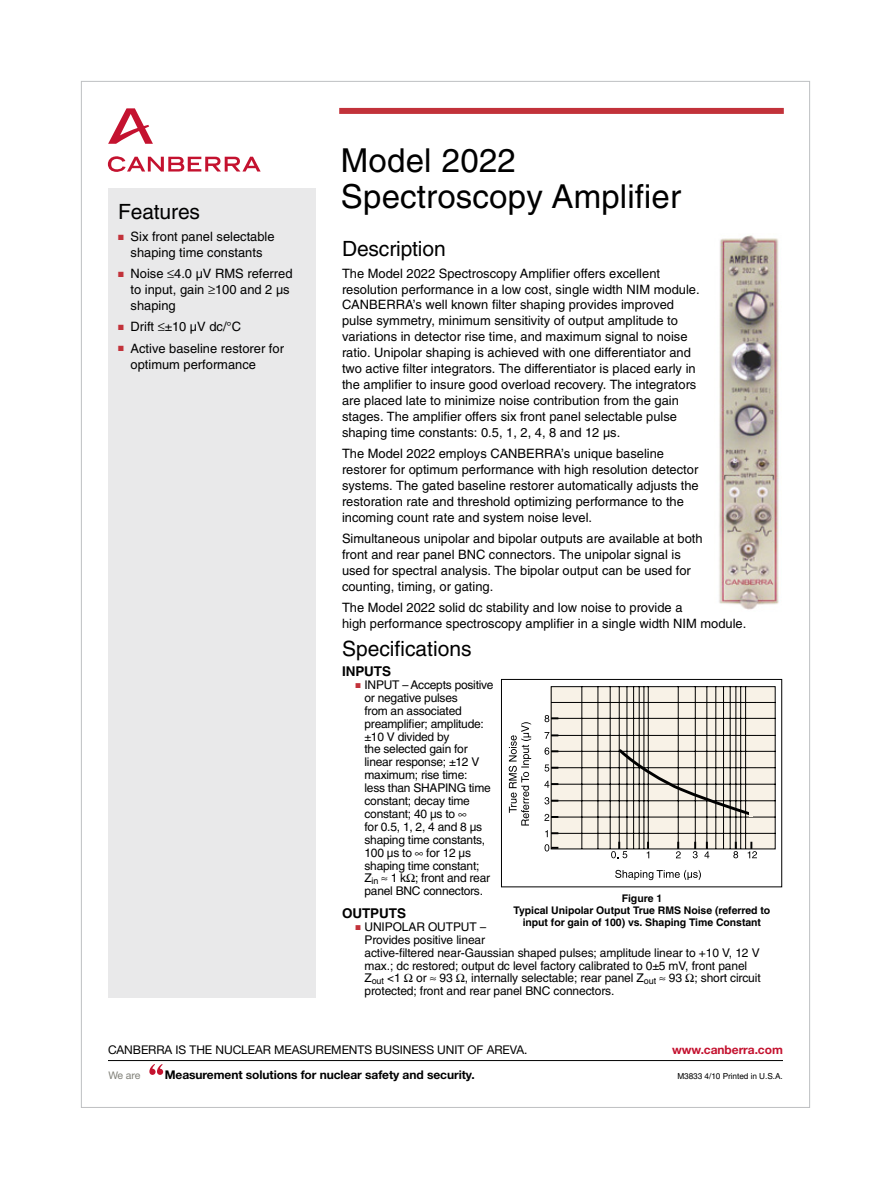
<style>
.page{position:relative;width:891px;height:1188px;background:#fff}
.page>*{position:absolute;margin:0;border:0;box-sizing:border-box;transform-origin:0 0}
.t1{font:33px/35.4px "Helvetica";letter-spacing:.005em;color:#000}
.t2{font:21px "Helvetica";letter-spacing:-.005em;color:#000}
.t3{font:700 13.5px "Helvetica";letter-spacing:-.005em;color:#000}
.t4{font:12.9px/15.9px "Helvetica";color:#000}
.t5{font:12px/12.9px "Helvetica";letter-spacing:-.02em;color:#000}
.t6{font:12px "Helvetica Neue";letter-spacing:-.005em;color:#000}
.t7{font:700 12px "Helvetica Neue";letter-spacing:-.005em;color:#000}
.t8{font:700 12px "Helvetica Neue";letter-spacing:-.005em;color:#c4122f}
.t9{font:700 10.5px/12px "Helvetica";letter-spacing:-.005em;color:#000;text-align:center}
.t10{font:10.5px "Helvetica Neue";color:#818179}
.t11{font:8.25px "Helvetica";letter-spacing:-.005em;color:#000}
.s1{color:#c2323a}
</style>
<div class="page">
<div style="left:108px;top:188px;width:208px;height:810px;background:#e9e9ea"></div>
<div style="left:339px;top:108px;width:445px;height:6px;background:#c2323a"></div>
<img style="left:719px;top:235px;width:60px;height:375px">
<svg style="left:615px;top:870px;width:86px;height:10px"></svg>
<svg style="left:509px;top:722px;width:22px;height:104px"></svg>
<svg style="left:544px;top:686px;width:232px;height:172px"></svg>
<div style="left:501px;top:679px;width:281px;height:208px;border:1px solid #000"></div>
<svg style="left:551px;top:687px;width:224px;height:162px;background:#d1ccc3"></svg>
<svg style="left:108px;top:108px;width:45px;height:36px"></svg>
<svg style="left:108px;top:156px;width:153px;height:16px"></svg>
<hr style="left:108px;top:1060px;width:675px;height:1px;background:#000">
<svg style="left:149px;top:1064px;width:14px;height:11px"></svg>
<h2 class="t2" style="left:118px;top:200px;width:83px">Features</h2>
<p class="t4" style="left:118px;top:229px;width:158px;text-align:center"><span class="s1">■</span> Six front panel selectable shaping time constants</p>
<p class="t4" style="left:131px;top:266px;width:164px;text-indent:-12px"><span class="s1">■</span> Noise ≤4.0 µV RMS referred to input, gain ≥100 and 2 µs shaping</p>
<p class="t4" style="left:118px;top:319px;width:125px"><span class="s1">■</span> Drift ≤±10 µV dc/°C</p>
<p class="t4" style="left:131px;top:340px;width:155px;text-indent:-12px"><span class="s1">■</span> Active baseline restorer for optimum performance</p>
<h1 class="t1" style="left:341px;top:143px;width:342px">Model 2022<br>Spectroscopy Amplifier</h1>
<h2 class="t2" style="left:342px;top:236px;width:105px">Description</h2>
<p class="t4" style="left:342px;top:265px;width:359px">The Model 2022 Spectroscopy Amplifier offers excellent resolution performance in a low cost, single width NIM module.<br>CANBERRA’s well known filter shaping provides improved pulse symmetry, minimum sensitivity of output amplitude to variations in detector rise time, and maximum signal to noise ratio. Unipolar shaping is achieved with one differentiator and two active filter integrators. The differentiator is placed early in the amplifier to insure good overload recovery. The integrators are placed late to minimize noise contribution from the gain stages. The amplifier offers six front panel selectable pulse shaping time constants: 0.5, 1, 2, 4, 8 and 12 µs.</p>
<p class="t4" style="left:342px;top:446px;width:358px">The Model 2022 employs CANBERRA’s unique baseline restorer for optimum performance with high resolution detector systems. The gated baseline restorer automatically adjusts the restoration rate and threshold optimizing performance to the incoming count rate and system noise level.</p>
<p class="t4" style="left:342px;top:530px;width:362px">Simultaneous unipolar and bipolar outputs are available at both front and rear panel BNC connectors. The unipolar signal is used for spectral analysis. The bipolar output can be used for counting, timing, or gating.</p>
<p class="t4" style="left:342px;top:599px;width:406px">The Model 2022 solid dc stability and low noise to provide a<br>high performance spectroscopy amplifier in a single width NIM module.</p>
<h2 class="t2" style="left:342px;top:636px;width:131px">Specifications</h2>
<p class="t3" style="left:342px;top:663px;width:51px">INPUTS</p>
<p class="t5" style="left:364px;top:678px;width:131px;text-indent:-9px"><span class="s1">■</span> INPUT – Accepts positive or negative pulses<br>from an associated preamplifier; amplitude: ±10 V divided by<br>the selected gain for linear response; ±12 V maximum; rise time:<br>less than SHAPING time constant; decay time constant; 40 µs to ∞<br>for 0.5, 1, 2, 4 and 8 µs shaping time constants,<br>100 µs to ∞ for 12 µs shaping time constant;<br>Z<sub>in</sub> ≈ 1 k ; front and rear panel BNC connectors.</p>
<p class="t3" style="left:342px;top:905px;width:66px">OUTPUTS</p>
<p class="t5" style="left:364px;top:920px;width:397px;text-indent:-9px"><span class="s1">■</span> UNIPOLAR OUTPUT –<br>Provides positive linear<br>active-filtered near-Gaussian shaped pulses; amplitude linear to +10 V, 12 V max.; dc restored; output dc level factory calibrated to 0±5 mV, front panel Z<sub>out</sub> &lt;1</p>
<p class="t9" style="left:513px;top:892px;width:258px">Figure 1<br>Typical Unipolar Output True RMS Noise (referred to input for gain of 100) vs. Shaping Time Constant</p>
<p class="t5" style="left:364px;top:972px;width:398px;text-indent:52px">or ≈ 93 , internally selectable; rear panel Z<sub>out</sub> ≈ 93 ; short circuit protected; front and rear panel BNC connectors.</p>
<p class="t6" style="left:108px;top:1043px;width:421px">CANBERRA IS THE NUCLEAR MEASUREMENTS BUSINESS UNIT OF AREVA.</p>
<p class="t8" style="left:672px;top:1043px;width:112px">www.canberra.com</p>
<p class="t10" style="left:108px;top:1069px;width:33px">We are</p>
<p class="t7" style="left:165px;top:1067px;width:311px">Measurement solutions for nuclear safety and security.</p>
<p class="t11" style="left:677px;top:1071px;width:107px">M3833 4/10 Printed in U.S.A.</p>
</div>
